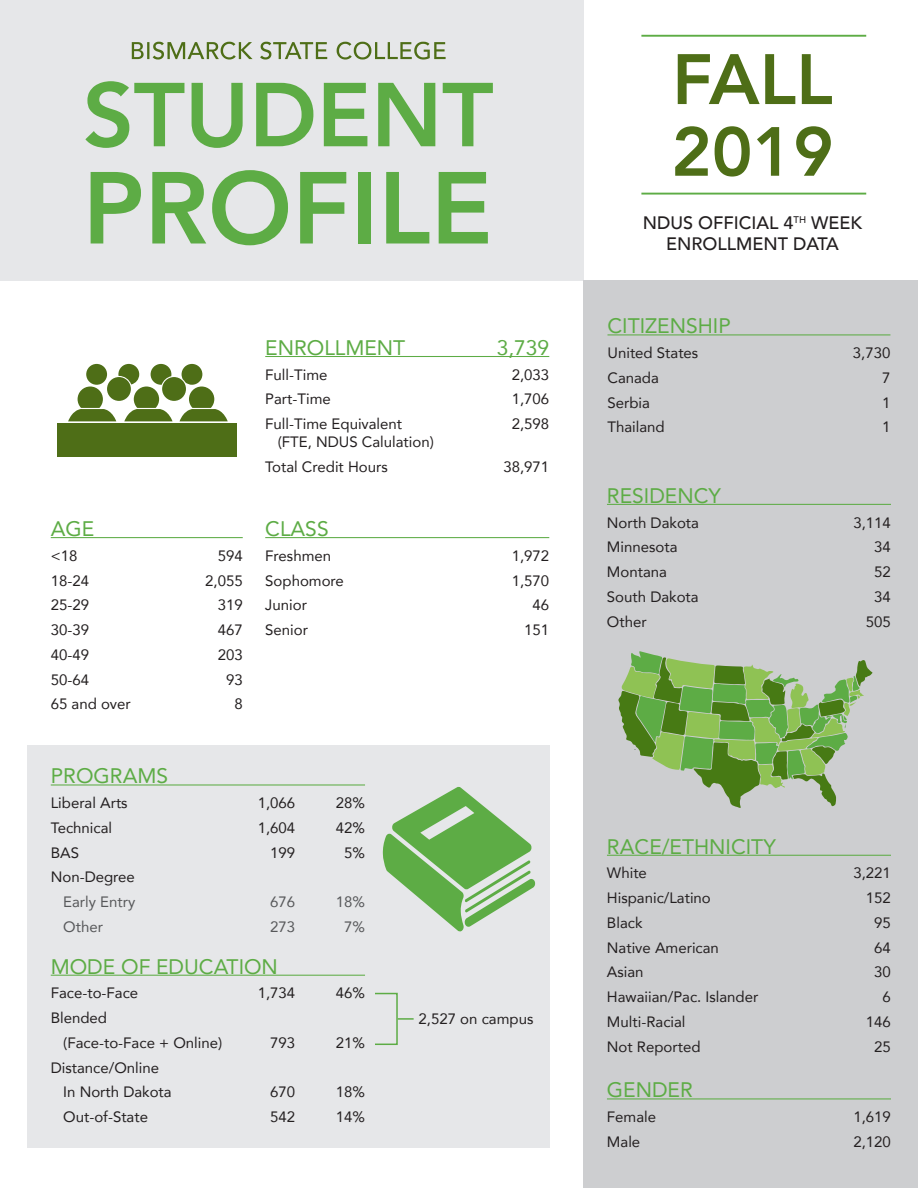
<style>
.page{position:relative;width:918px;height:1188px;background:#fff}
.page>*{position:absolute;margin:0;border:0;box-sizing:border-box;transform-origin:0 0}
.t1{font:800 101.1px "Avenir";color:#5dac45}
.t2{font:800 89.55px "Avenir";letter-spacing:-.005em;color:#5dac45}
.t3{font:800 70.5px "Avenir";color:#4e6e17}
.t4{font:800 68.7px "Avenir";color:#4e6e17}
.t5{font:21px "Avenir";color:#5dac45}
.t6{font:500 18px/21.6px "Avenir";color:#231f20;text-align:center}
.t7{font:15px/24.8px "Avenir";color:#231f20}
.t8{font:15px "Avenir";color:#57585a}
</style>
<div class="page">
<div style="left:0;top:0;width:583px;height:281px;background:#e6e7e9"></div>
<div style="left:27px;top:745px;width:522px;height:403px;background:#e6e7e9"></div>
<div style="left:583px;top:281px;width:335px;height:907px;background:#cdced0"></div>
<hr style="left:265px;top:356px;width:284px;height:1px;background:#5dac45">
<hr style="left:51px;top:784px;width:314px;height:2px;background:#5dac45">
<hr style="left:265px;top:537px;width:284px;height:1px;background:#5dac45">
<svg style="left:68px;top:364px;width:105px;height:57px"></svg>
<svg style="left:179px;top:364px;width:49px;height:57px"></svg>
<div style="left:107px;top:377px;width:24px;height:24px;background:#4e6e17;border-radius:50%"></div>
<div style="left:162px;top:377px;width:24px;height:24px;background:#4e6e17;border-radius:50%"></div>
<div style="left:57px;top:423px;width:180px;height:33px;background:#4e6e17"></div>
<svg style="left:618px;top:651px;width:255px;height:157px"></svg>
<hr style="left:51px;top:537px;width:192px;height:1px;background:#5dac45">
<hr style="left:608px;top:334px;width:282px;height:1px;background:#5dac45">
<hr style="left:607px;top:855px;width:284px;height:1px;background:#5dac45">
<hr style="left:607px;top:1098px;width:284px;height:1px;background:#5dac45">
<svg style="left:383px;top:787px;width:153px;height:145px"></svg>
<div style="left:287px;top:993px;width:111px;height:52px;border:2px solid #5dac45"></div>
<div style="left:279px;top:986px;width:96px;height:77px;background:#e6e7e9"></div>
<svg style="left:398px;top:1018px;width:16px;height:2px"></svg>
<hr style="left:51px;top:975px;width:314px;height:1px;background:#5dac45">
<hr style="left:607px;top:504px;width:284px;height:1px;background:#5dac45">
<hr style="left:641px;top:35px;width:225px;height:2px;background:#5dac45">
<hr style="left:641px;top:193px;width:225px;height:2px;background:#5dac45">
<svg style="left:132px;top:42px;width:314px;height:18px"></svg>
<h2 class="t2" style="left:83px;top:45px;width:412px">STUDENT</h2>
<h1 class="t1" style="left:83px;top:130px;width:411px">PROFILE</h1>
<h3 class="t5" style="left:51px;top:512px;width:45px">AGE</h3>
<p class="t7" style="left:51px;top:543px;width:28px">&lt;18</p>
<p class="t7" style="left:218px;top:543px;width:27px">594</p>
<p class="t7" style="left:51px;top:568px;width:40px">18-24</p>
<p class="t7" style="left:205px;top:568px;width:39px">2,055</p>
<p class="t7" style="left:51px;top:592px;width:40px">25-29</p>
<p class="t7" style="left:218px;top:592px;width:27px">319</p>
<p class="t7" style="left:51px;top:617px;width:40px">30-39</p>
<p class="t7" style="left:218px;top:617px;width:27px">467</p>
<p class="t7" style="left:51px;top:642px;width:40px">40-49</p>
<p class="t7" style="left:218px;top:642px;width:27px">203</p>
<p class="t7" style="left:51px;top:667px;width:40px">50-64</p>
<p class="t7" style="left:226px;top:667px;width:18px">93</p>
<p class="t7" style="left:51px;top:691px;width:82px">65 and over</p>
<p class="t7" style="left:234px;top:691px;width:10px">8</p>
<h3 class="t5" style="left:265px;top:331px;width:142px">ENROLLMENT</h3>
<h3 class="t5" style="left:497px;top:331px;width:54px">3,739</h3>
<p class="t7" style="left:265px;top:362px;width:64px">Full-Time</p>
<p class="t7" style="left:512px;top:362px;width:39px">2,033</p>
<p class="t7" style="left:265px;top:386px;width:67px">Part-Time</p>
<p class="t7" style="left:512px;top:386px;width:39px">1,706</p>
<p class="t7" style="left:265px;top:411px;width:138px">Full-Time Equivalent</p>
<p class="t7" style="left:512px;top:411px;width:39px">2,598</p>
<p class="t7" style="left:265px;top:429px;width:170px;text-indent:13px">(FTE, NDUS Calulation)<br>Total Credit Hours</p>
<p class="t7" style="left:503px;top:454px;width:47px">38,971</p>
<h3 class="t5" style="left:265px;top:512px;width:65px">CLASS</h3>
<p class="t7" style="left:265px;top:543px;width:67px">Freshmen</p>
<p class="t7" style="left:512px;top:543px;width:39px">1,972</p>
<p class="t7" style="left:265px;top:568px;width:80px">Sophomore</p>
<p class="t7" style="left:512px;top:568px;width:39px">1,570</p>
<p class="t7" style="left:265px;top:592px;width:43px">Junior</p>
<p class="t7" style="left:533px;top:592px;width:18px">46</p>
<p class="t7" style="left:265px;top:617px;width:44px">Senior</p>
<p class="t7" style="left:524px;top:617px;width:27px">151</p>
<h3 class="t5" style="left:51px;top:759px;width:119px">PROGRAMS</h3>
<p class="t7" style="left:51px;top:790px;width:78px">Liberal Arts</p>
<p class="t7" style="left:258px;top:790px;width:39px">1,066</p>
<p class="t7" style="left:336px;top:790px;width:31px">28%</p>
<p class="t7" style="left:51px;top:815px;width:63px">Technical</p>
<p class="t7" style="left:258px;top:815px;width:39px">1,604</p>
<p class="t7" style="left:336px;top:815px;width:31px">42%</p>
<p class="t7" style="left:51px;top:840px;width:30px">BAS</p>
<p class="t7" style="left:270px;top:840px;width:27px">199</p>
<p class="t7" style="left:344px;top:840px;width:22px">5%</p>
<p class="t7" style="left:51px;top:864px;width:86px">Non-Degree</p>
<p class="t8" style="left:63px;top:890px;width:73px">Early Entry</p>
<p class="t8" style="left:270px;top:890px;width:27px">676</p>
<p class="t8" style="left:336px;top:890px;width:31px">18%</p>
<p class="t8" style="left:63px;top:915px;width:41px">Other</p>
<p class="t8" style="left:270px;top:915px;width:27px">273</p>
<p class="t8" style="left:344px;top:915px;width:22px">7%</p>
<h3 class="t5" style="left:51px;top:949px;width:229px">MODE OF EDUCATION</h3>
<p class="t7" style="left:51px;top:980px;width:89px">Face-to-Face</p>
<p class="t7" style="left:258px;top:980px;width:39px">1,734</p>
<p class="t7" style="left:336px;top:980px;width:31px">46%</p>
<p class="t7" style="left:63px;top:1005px;width:160px;text-indent:-13px">Blended<br>(Face-to-Face + Online)</p>
<p class="t7" style="left:270px;top:1030px;width:27px">793</p>
<p class="t7" style="left:336px;top:1030px;width:31px">21%</p>
<p class="t7" style="left:63px;top:1055px;width:110px;text-indent:-13px">Distance/Online<br>In North Dakota</p>
<p class="t7" style="left:270px;top:1079px;width:27px">670</p>
<p class="t7" style="left:336px;top:1079px;width:31px">18%</p>
<p class="t7" style="left:63px;top:1104px;width:86px">Out-of-State</p>
<p class="t7" style="left:270px;top:1104px;width:27px">542</p>
<p class="t7" style="left:336px;top:1104px;width:31px">14%</p>
<p class="t7" style="left:419px;top:1006px;width:116px">2,527 on campus</p>
<h3 class="t3" style="left:672px;top:25px;width:162px">FALL</h3>
<h3 class="t4" style="left:671px;top:98px;width:164px">2019</h3>
<p class="t6" style="left:643px;top:211px;width:221px">NDUS OFFICIAL 4<sup>TH</sup> WEEK<br>ENROLLMENT DATA</p>
<h3 class="t5" style="left:608px;top:309px;width:125px">CITIZENSHIP</h3>
<p class="t7" style="left:608px;top:340px;width:92px">United States</p>
<p class="t7" style="left:853px;top:340px;width:39px">3,730</p>
<p class="t7" style="left:608px;top:365px;width:53px">Canada</p>
<p class="t7" style="left:882px;top:365px;width:10px">7</p>
<p class="t7" style="left:608px;top:390px;width:44px">Serbia</p>
<p class="t7" style="left:882px;top:390px;width:10px">1</p>
<p class="t7" style="left:608px;top:414px;width:59px">Thailand</p>
<p class="t7" style="left:882px;top:414px;width:10px">1</p>
<h3 class="t5" style="left:607px;top:479px;width:116px">RESIDENCY</h3>
<p class="t7" style="left:607px;top:510px;width:94px">North Dakota</p>
<p class="t7" style="left:853px;top:510px;width:39px">3,114</p>
<p class="t7" style="left:607px;top:534px;width:72px">Minnesota</p>
<p class="t7" style="left:874px;top:534px;width:18px">34</p>
<p class="t7" style="left:607px;top:559px;width:62px">Montana</p>
<p class="t7" style="left:874px;top:559px;width:18px">52</p>
<p class="t7" style="left:607px;top:584px;width:93px">South Dakota</p>
<p class="t7" style="left:874px;top:584px;width:18px">34</p>
<p class="t7" style="left:607px;top:609px;width:41px">Other</p>
<p class="t7" style="left:866px;top:609px;width:27px">505</p>
<h3 class="t5" style="left:607px;top:830px;width:170px">RACE/ETHNICITY</h3>
<p class="t7" style="left:607px;top:860px;width:42px">White</p>
<p class="t7" style="left:853px;top:860px;width:39px">3,221</p>
<p class="t7" style="left:607px;top:885px;width:105px">Hispanic/Latino</p>
<p class="t7" style="left:866px;top:885px;width:27px">152</p>
<p class="t7" style="left:607px;top:910px;width:37px">Black</p>
<p class="t7" style="left:874px;top:910px;width:18px">95</p>
<p class="t7" style="left:607px;top:935px;width:114px">Native American</p>
<p class="t7" style="left:874px;top:935px;width:18px">64</p>
<p class="t7" style="left:607px;top:959px;width:38px">Asian</p>
<p class="t7" style="left:874px;top:959px;width:18px">30</p>
<p class="t7" style="left:607px;top:984px;width:153px">Hawaiian/Pac. Islander</p>
<p class="t7" style="left:883px;top:984px;width:10px">6</p>
<p class="t7" style="left:607px;top:1009px;width:80px">Multi-Racial</p>
<p class="t7" style="left:866px;top:1009px;width:27px">146</p>
<p class="t7" style="left:607px;top:1034px;width:95px">Not Reported</p>
<p class="t7" style="left:874px;top:1034px;width:18px">25</p>
<h3 class="t5" style="left:607px;top:1073px;width:87px">GENDER</h3>
<p class="t7" style="left:607px;top:1104px;width:51px">Female</p>
<p class="t7" style="left:853px;top:1104px;width:39px">1,619</p>
<p class="t7" style="left:607px;top:1129px;width:35px">Male</p>
<p class="t7" style="left:853px;top:1129px;width:39px">2,120</p>
</div>
